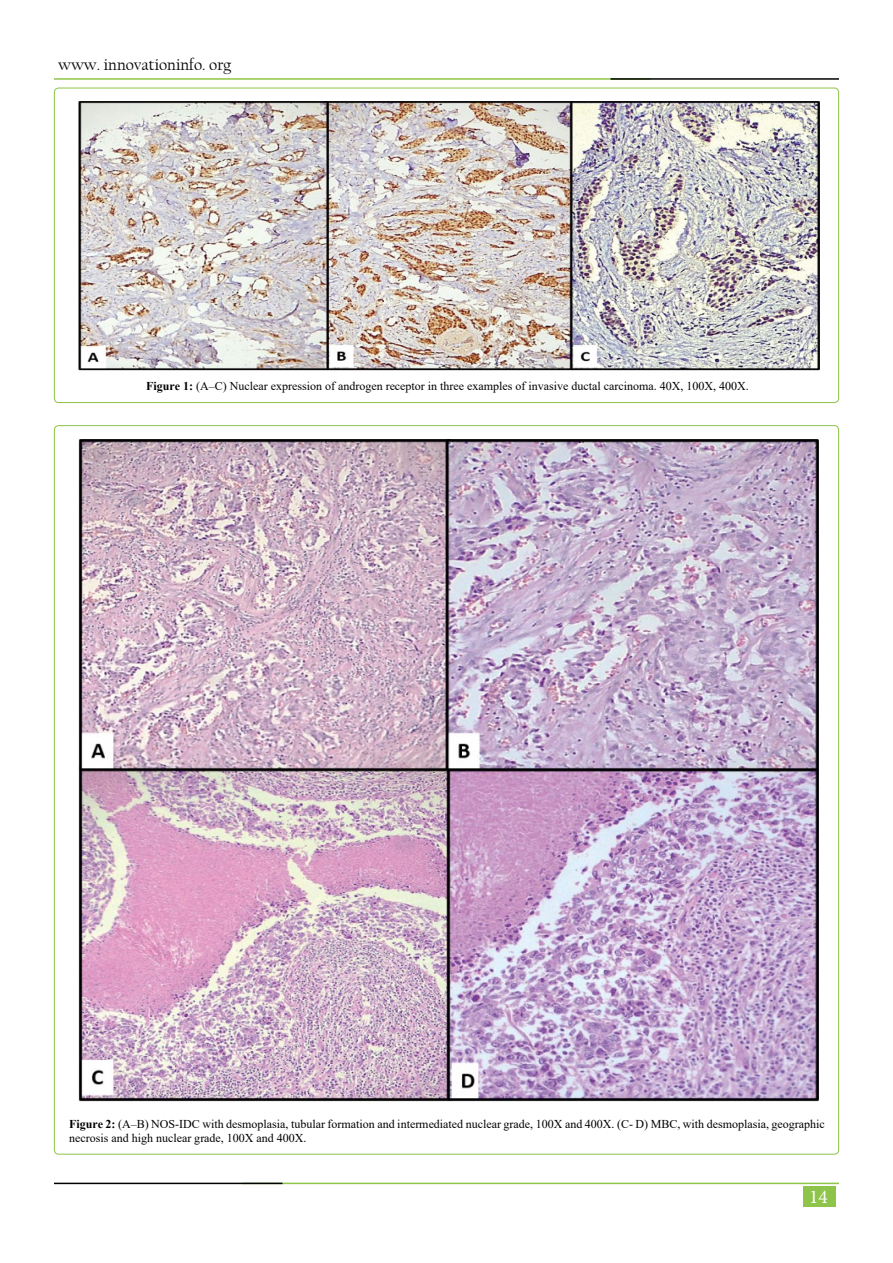
<style>
.page{position:relative;width:893px;height:1263px;background:#fff}
.page>*{position:absolute;margin:0;border:0;box-sizing:border-box;transform-origin:0 0}
.t1{font:19.5px "Minion Pro";color:#fff}
.t2{font:16.5px "Californian FB";color:#000}
.t3{font:12px/14.4px "Times New Roman";color:#000}
.s1{font-weight:700}
</style>
<div class="page">
<div style="left:803px;top:1186px;width:33px;height:20px;background:#8dc449"></div>
<hr style="left:54px;top:78px;width:597px;height:2px;background:#8dc449">
<hr style="left:610px;top:78px;width:229px;height:2px;background:#000101">
<hr style="left:242px;top:1183px;width:597px;height:1px;background:#8dc449">
<hr style="left:54px;top:1183px;width:228px;height:1px;background:#000101">
<img style="left:78px;top:102px;width:741px;height:269px">
<img style="left:78px;top:439px;width:740px;height:663px">
<h2 class="t2" style="left:58px;top:55px;width:174px">www. innovationinfo. org</h2>
<p class="t3" style="left:146px;top:378px;width:604px"><span class="s1">Figure 1:</span> (A–C) Nuclear expression of androgen receptor in three examples of invasive ductal carcinoma. 40X, 100X, 400X.</p>
<p class="t3" style="left:69px;top:1116px;width:757px"><span class="s1">Figure 2:</span> (A–B) NOS-IDC with desmoplasia, tubular formation and intermediated nuclear grade, 100X and 400X. (C- D) MBC, with desmoplasia, geographic necrosis and high nuclear grade, 100X and 400X.</p>
<h1 class="t1" style="left:809px;top:1183px;width:20px">14</h1>
</div>
